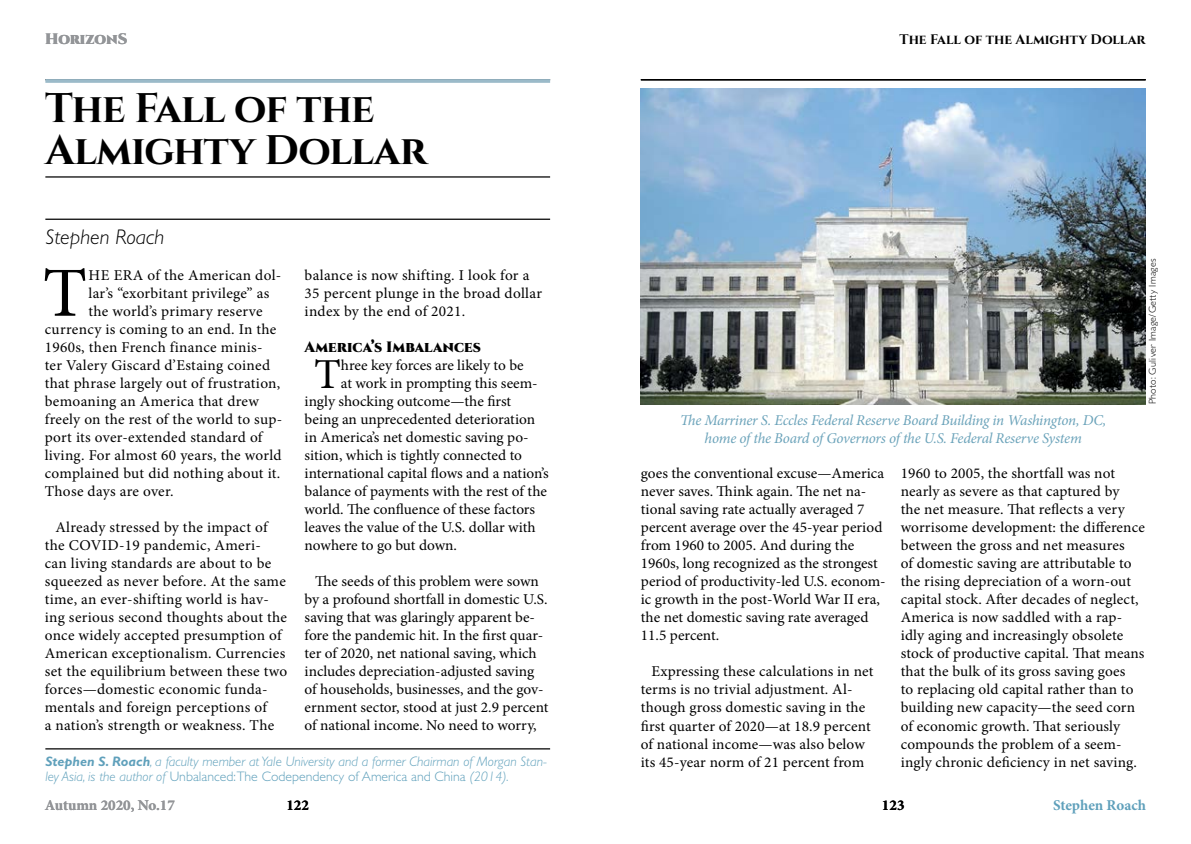
<style>
.page{position:relative;width:1191px;height:844px;background:#fff}
.page>*{position:absolute;margin:0;border:0;box-sizing:border-box;transform-origin:0 0}
.t1{font:70.38px "Minion Pro";color:#000}
.t2{font:42.75px "Minion Pro";color:#000}
.t3{font:700 41.25px/42.5px "Cinzel";letter-spacing:-.02em;color:#000}
.t4{font:italic 300 21.25px "GR Gill Sans";color:#000}
.t5{font:15px/18px "Minion Pro";letter-spacing:.005em;color:#000}
.t6{font:italic 15px/18px "Minion Pro";letter-spacing:-.015em;color:#6ba3ba;text-align:center}
.t7{font:900 15px "Cinzel";color:#000}
.t8{font:700 15px "Minion Pro";color:#939598}
.t9{font:700 15px "Minion Pro";color:#5fa0bb}
.t10{font:900 15px "Cinzel";color:#939598}
.t11{font:700 15px "Minion Pro";color:#000}
.t12{font:italic 300 13.75px/15px "GR Gill Sans";color:#5fa0bb}
.t13{font:700 13.75px "Cinzel";color:#000}
.t14{font:300 10px "GR Gill Sans";letter-spacing:.03em;color:#000}
.s1{font-weight:700}
.s2{font-style:normal}
</style>
<div class="page">
<svg style="left:45px;top:79px;width:505px;height:4px;background:#9cb9c7"></svg>
<hr style="left:45px;top:176px;width:505px;height:1px;background:#000">
<hr style="left:45px;top:218px;width:505px;height:2px;background:#000">
<hr style="left:45px;top:748px;width:505px;height:1px;background:#000">
<img style="left:641px;top:89px;width:504px;height:315px">
<hr style="left:641px;top:79px;width:504px;height:1px;background:#000">
<p class="t10" style="left:45px;top:30px;width:84px">HorizonS</p>
<h3 class="t3" style="left:45px;top:88px;width:384px">The Fall of the<br>Almighty Dollar</h3>
<h3 class="t4" style="left:45px;top:224px;width:120px">Stephen Roach</h3>
<h1 class="t1" style="left:43px;top:246px;width:46px">T</h1>
<p class="t5" style="left:89px;top:266px;width:194px">HE ERA of the American dol-</p>
<p class="t5" style="left:305px;top:266px;width:239px">balance is now shifting. I look for a<br>35 percent plunge in the broad dollar index by the end of 2021.</p>
<p class="t7" style="left:305px;top:337px;width:178px">America’s Imbalances</p>
<h2 class="t2" style="left:314px;top:345px;width:28px">T</h2>
<p class="t5" style="left:341px;top:356px;width:184px">hree key forces are likely to be</p>
<p class="t5" style="left:88px;top:284px;width:182px">lar’s “exorbitant privilege” as</p>
<p class="t5" style="left:88px;top:302px;width:176px">the world’s primary reserve</p>
<p class="t5" style="left:45px;top:320px;width:233px">currency is coming to an end. In the</p>
<p class="t5" style="left:45px;top:338px;width:219px">1960s, then French finance minis-</p>
<p class="t5" style="left:45px;top:356px;width:227px">ter Valery Giscard d’Estaing coined</p>
<p class="t5" style="left:45px;top:374px;width:237px">that phrase largely out of frustration,</p>
<p class="t5" style="left:45px;top:392px;width:216px">bemoaning an America that drew</p>
<p class="t5" style="left:45px;top:410px;width:239px">freely on the rest of the world to sup-</p>
<p class="t5" style="left:45px;top:428px;width:219px">port its over-extended standard of</p>
<p class="t5" style="left:45px;top:446px;width:238px">living. For almost 60 years, the world</p>
<p class="t5" style="left:45px;top:464px;width:237px">complained but did nothing about it.</p>
<p class="t5" style="left:45px;top:482px;width:130px">Those days are over.</p>
<p class="t5" style="left:45px;top:518px;width:244px;text-indent:11px">Already stressed by the impact of the COVID-19 pandemic, Ameri-<br>can living standards are about to be squeezed as never before. At the same time, an ever-shifting world is hav&shy;ing serious second thoughts about the once widely accepted presumption of American exceptionalism. Currencies set the equilibrium between these two forces—domestic economic funda&shy;mentals and foreign perceptions of<br>a nation’s strength or weakness. The</p>
<p class="t5" style="left:341px;top:374px;width:198px">at work in prompting this seem-</p>
<p class="t5" style="left:305px;top:392px;width:208px">ingly shocking outcome—the first</p>
<p class="t5" style="left:305px;top:410px;width:232px">being an unprecedented deterioration</p>
<p class="t5" style="left:305px;top:428px;width:225px">in America’s net domestic saving po-</p>
<p class="t5" style="left:305px;top:446px;width:219px">sition, which is tightly connected to</p>
<p class="t5" style="left:305px;top:464px;width:246px">international capital flows and a nation’s</p>
<p class="t5" style="left:305px;top:482px;width:244px">balance of payments with the rest of the</p>
<p class="t5" style="left:305px;top:500px;width:232px">world. The confluence of these factors</p>
<p class="t5" style="left:305px;top:518px;width:232px">leaves the value of the U.S. dollar with</p>
<p class="t5" style="left:305px;top:536px;width:154px">nowhere to go but down.</p>
<p class="t5" style="left:305px;top:572px;width:245px;text-indent:11px">The seeds of this problem were sown by a profound shortfall in domestic U.S. saving that was glaringly apparent be&shy;fore the pandemic hit. In the first quar&shy;ter of 2020, net national saving, which includes depreciation-adjusted saving of households, businesses, and the gov&shy;ernment sector, stood at just 2.9 percent of national income. No need to worry,</p>
<p class="t12" style="left:45px;top:754px;width:503px"><span class="s1">Stephen S. Roach</span>, a faculty member at Yale University and a former Chairman of Morgan Stan&shy;ley Asia, is the author of <span class="s2">Unbalanced:The Codependency of America and China</span> (2014).</p>
<p class="t13" style="left:899px;top:31px;width:247px">The Fall of the Almighty Dollar</p>
<p class="t6" style="left:680px;top:411px;width:428px">The Marriner S. Eccles Federal Reserve Board Building in Washington, DC, home of the Board of Governors of the U.S. Federal Reserve System</p>
<p class="t14" style="left:1147px;top:404px;width:147px;rotate:-90deg">Photo: Guliver Image/Getty Images</p>
<p class="t5" style="left:641px;top:464px;width:246px">goes the conventional excuse—America never saves. Think again. The net na&shy;tional saving rate actually averaged 7 percent average over the 45-year period from 1960 to 2005. And during the 1960s, long recognized as the strongest period of productivity-led U.S. econom&shy;ic growth in the post-World War II era, the net domestic saving rate averaged 11.5 percent.</p>
<p class="t5" style="left:641px;top:662px;width:234px;text-indent:11px">Expressing these calculations in net terms is no trivial adjustment. Al&shy;though gross domestic saving in the first quarter of 2020—at 18.9 percent of national income—was also below its 45-year norm of 21 percent from</p>
<p class="t5" style="left:900px;top:464px;width:246px">1960 to 2005, the shortfall was not nearly as severe as that captured by<br>the net measure. That reflects a very worrisome development: the difference between the gross and net measures<br>of domestic saving are attributable to the rising depreciation of a worn-out capital stock. After decades of neglect, America is now saddled with a rap&shy;idly aging and increasingly obsolete stock of productive capital. That means that the bulk of its gross saving goes<br>to replacing old capital rather than to building new capacity—the seed corn of economic growth. That seriously compounds the problem of a seem&shy;ingly chronic deficiency in net saving.</p>
<p class="t8" style="left:45px;top:794px;width:132px">Autumn 2020, No.17</p>
<p class="t11" style="left:882px;top:793px;width:24px">123</p>
<p class="t11" style="left:286px;top:793px;width:24px">122</p>
<p class="t9" style="left:1053px;top:794px;width:94px">Stephen Roach</p>
</div>
